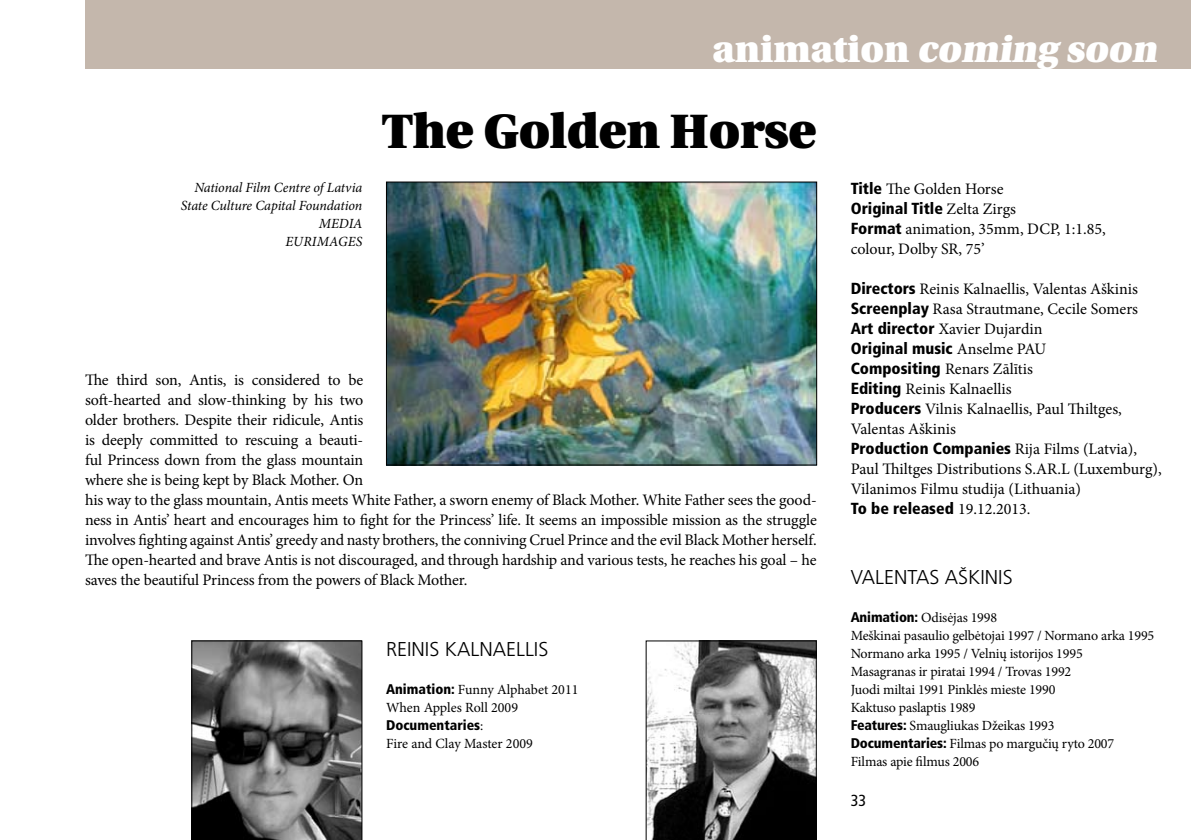
<style>
.page{position:relative;width:1191px;height:840px;background:#fff}
.page>*{position:absolute;margin:0;border:0;box-sizing:border-box;transform-origin:0 0}
.t1{font:900 48px "Utopia CE";letter-spacing:-.01em;color:#000}
.t2{font:900 36px "Utopia CE";color:#fff}
.t3{font:300 20px "Frutiger CE";color:#000}
.t4{font:16px/20px "Minion Pro";letter-spacing:-.01em;color:#000}
.t5{font:900 condensed 16px "Frutiger CE";color:#000}
.t6{font:condensed 16px "Frutiger CE";color:#000}
.t7{font:14px/18px "Minion Pro";letter-spacing:-.01em;color:#000}
.t8{font:italic 14px/18px "Minion Pro";letter-spacing:-.01em;color:#000;text-align:right}
.t9{font:900 condensed 14px "Frutiger CE";color:#000}
.s1{font-family:"Frutiger CE";font-weight:900;font-stretch:condensed}
.s2{font-family:"Minion Pro";font-weight:400;font-stretch:normal}
</style>
<div class="page">
<div style="left:85px;top:0;width:1106px;height:68px;background:#c4b7ac"></div>
<svg style="left:191px;top:640px;width:171px;height:199px;background:#666"></svg>
<svg style="left:646px;top:640px;width:170px;height:199px"></svg>
<img style="left:388px;top:183px;width:427px;height:280px">
<div style="left:386px;top:181px;width:431px;height:284px;border:1px solid #000"></div>
<h2 class="t2" style="left:712px;top:29px;width:452px">animation coming soon</h2>
<p class="t8" style="left:181px;top:178px;width:183px">National Film Centre of Latvia<br>State Culture Capital Foundation<br>MED IA<br>Eurimages</p>
<h1 class="t1" style="left:382px;top:103px;width:436px">The Golden Horse</h1>
<p class="t4" style="left:85px;top:370px;width:733px">The third son, Antis, is considered to be<br>soft-hearted and slow-thinking by his two<br>older brothers. Despite their ridicule, Antis<br>is deeply committed to rescuing a beauti-<br>ful Princess down from the glass mountain<br>where she is being kept by Black Mother. On<br>his way to the glass mountain, Antis meets White Father, a sworn enemy of Black Mother. White Father sees the good&shy;ness in Antis’ heart and encourages him to fight for the Princess’ life. It seems an impossible mission as the struggle involves fighting against Antis’ greedy and nasty brothers, the conniving Cruel Prince and the evil Black Mother herself.<br>The open-hearted and brave Antis is not discouraged, and through hardship and various tests, he reaches his goal – he saves the beautiful Princess from the powers of Black Mother.</p>
<p class="t3" style="left:386px;top:637px;width:164px">REINIS KALNAELLIS</p>
<p class="t7" style="left:386px;top:680px;width:194px"><span class="s1">Animation:</span> Funny Alphabet 2011<br>When Apples Roll 2009</p>
<p class="t9" style="left:386px;top:717px;width:99px">Documentaries<span class="s2">:</span></p>
<p class="t7" style="left:386px;top:734px;width:148px">Fire and Clay Master 2009</p>
<p class="t4" style="left:850px;top:178px;width:154px"><span class="s1">Title</span> The Golden Horse</p>
<p class="t5" style="left:850px;top:199px;width:167px">Original Title <span class="s2">Zelta Zirgs</span></p>
<p class="t4" style="left:850px;top:218px;width:256px"><span class="s1">Format</span> animation, 35mm, DCP, 1:1.85, colour, Dolby SR, 75’</p>
<p class="t4" style="left:850px;top:278px;width:289px;text-align:justify"><span class="s1">Directors</span> Reinis Kalnaellis, Valentas Aškinis <span class="s1">Screenplay</span> Rasa Strautmane, Cecile Somers <span class="s1">Art director</span> Xavier Dujardin</p>
<p class="t5" style="left:850px;top:339px;width:197px">Original music <span class="s2">Anselme PAU</span></p>
<p class="t4" style="left:850px;top:358px;width:273px"><span class="s1">Compositing</span> Renars Zālītis<br><span class="s1">Editing</span> Reinis Kalnaellis<br><span class="s1">Producers</span> Vilnis Kalnaellis, Paul Thiltges,<br>Valentas Aškinis</p>
<p class="t5" style="left:850px;top:439px;width:288px">Production Companies <span class="s2">Rija Films (Latvia),</span></p>
<p class="t4" style="left:850px;top:458px;width:312px">Paul Thiltges Distributions S.AR.L (Luxemburg),<br>Vilanimos Filmu studija (Lithuania)</p>
<p class="t5" style="left:850px;top:499px;width:181px">To be released <span class="s2">19.12.2013.</span></p>
<p class="t3" style="left:850px;top:565px;width:163px">VALENTAS AŠKINIS</p>
<p class="t7" style="left:850px;top:608px;width:305px"><span class="s1">Animation:</span> Odisėjas 1998<br>Meškinai pasaulio gelbėtojai 1997 / Normano arka 1995<br>Normano arka 1995 / Velnių istorijos 1995<br>Masagranas ir piratai 1994 / Trovas 1992<br>Juodi miltai 1991 Pinklės mieste 1990<br>Kaktuso paslaptis 1989<br><span class="s1">Features:</span> Smaugliukas Džeikas 1993<br><span class="s1">Documentaries:</span> Filmas po margučių ryto 2007<br>Filmas apie filmus 2006</p>
<p class="t6" style="left:850px;top:790px;width:17px">33</p>
</div>
